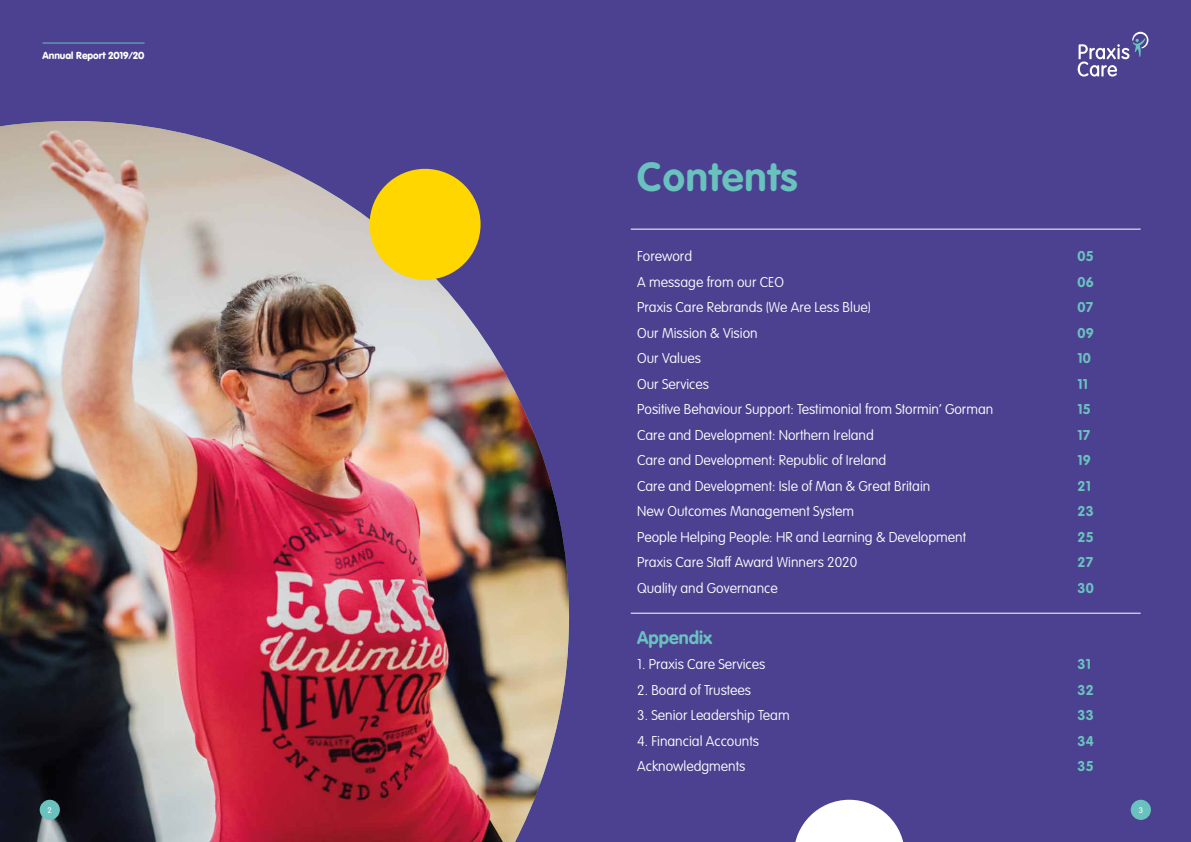
<style>
.page{position:relative;width:1191px;height:842px;background:#4c4190}
.page>*{position:absolute;margin:0;border:0;box-sizing:border-box;transform-origin:0 0}
.t1{font:700 40px "VAG Rounded";letter-spacing:.025em;color:#6ac2bf}
.t2{font:700 18px "VAG Rounded";color:#6ac2bf}
.t3{font:100 14px/25.5px "VAG Rounded";color:#fff}
.t4{font:700 14px/25.5px "VAG Rounded";color:#6ac2bf}
.t5{font:900 10px "VAG Rounded";color:#fff}
.t6{font:300 8px "VAG Rounded";color:#fff}
</style>
<div class="page">
<img style="left:0;top:121px;width:569px;height:721px">
<div style="left:369px;top:169px;width:111px;height:111px;background:#ffd600;border-radius:50%"></div>
<svg style="left:795px;top:800px;width:109px;height:42px"></svg>
<hr style="left:631px;top:229px;width:509px;height:1px;background:#fff">
<hr style="left:631px;top:613px;width:509px;height:1px;background:#fff">
<svg style="left:1077px;top:32px;width:71px;height:45px"></svg>
<div style="left:1130px;top:800px;width:21px;height:20px;background:#6ac2bf;border-radius:50%"></div>
<hr style="left:43px;top:43px;width:102px;height:1px;background:#6ac2bf">
<div style="left:40px;top:800px;width:20px;height:20px;background:#6ac2bf;border-radius:50%"></div>
<p class="t5" style="left:43px;top:50px;width:103px">Annual Report 2019/20</p>
<h1 class="t1" style="left:637px;top:153px;width:162px">Contents</h1>
<p class="t3" style="left:637px;top:244px;width:357px">Foreword<br>A message from our CEO<br>Praxis Care Rebrands (We Are Less Blue)<br>Our Mission &amp; Vision<br>Our Values<br>Our Services<br>Positive Behaviour Support: Testimonial from Stormin’ Gorman<br>Care and Development: Northern Ireland<br>Care and Development: Republic of Ireland<br>Care and Development: Isle of Man &amp; Great Britain<br>New Outcomes Management System<br>People Helping People: HR and Learning &amp; Development<br>Praxis Care Staff Award Winners 2020<br>Quality and Governance</p>
<p class="t2" style="left:637px;top:627px;width:77px">Appendix</p>
<p class="t3" style="left:637px;top:652px;width:130px">1. Praxis Care Services</p>
<p class="t3" style="left:637px;top:677px;width:115px">2. Board of Trustees</p>
<p class="t3" style="left:637px;top:703px;width:154px">3. Senior Leadership Team</p>
<p class="t3" style="left:637px;top:728px;width:123px">4. Financial Accounts<br>Acknowledgments</p>
<p class="t4" style="left:1077px;top:243px;width:18px">05<br>06<br>07<br>09<br>10<br>11<br>15<br>17<br>19<br>21<br>23<br>25<br>27<br>30</p>
<p class="t4" style="left:1077px;top:652px;width:18px">31<br>32<br>33<br>34<br>35</p>
<p class="t6" style="left:48px;top:806px;width:6px">2</p>
<p class="t6" style="left:1138px;top:806px;width:6px">3</p>
</div>
